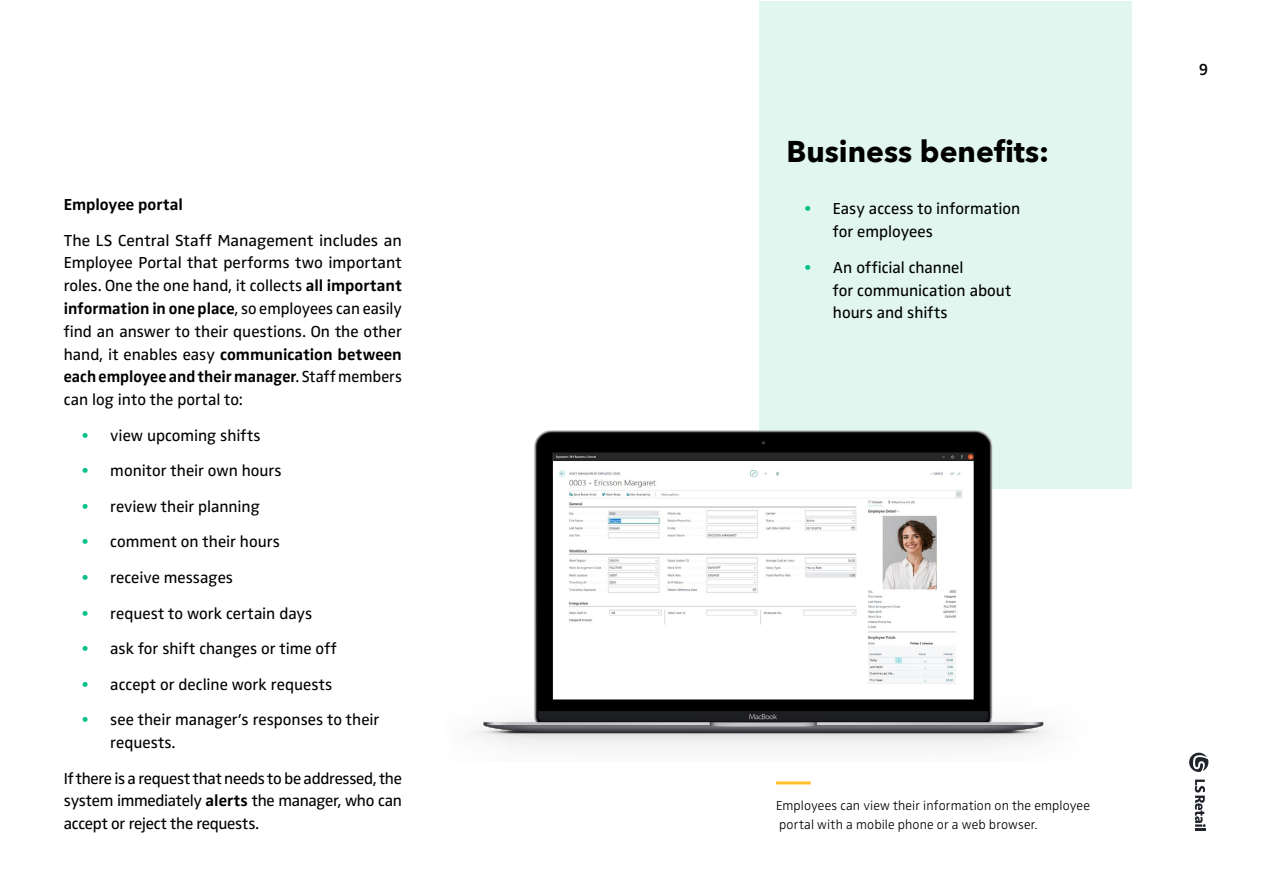
<style>
.page{position:relative;width:1263px;height:893px;background:#fff}
.page>*{position:absolute;margin:0;border:0;box-sizing:border-box;transform-origin:0 0}
.t1{font:700 30px "Avenir Next";color:#000}
.t2{font:16.5px/22.8px "Zwo Pro";color:#000}
.t3{font:700 16.5px "Zwo Pro";color:#000}
.t4{font:600 16.5px "Zwo Pro";color:#000}
.t5{font:300 13.5px/19.2px "Zwo Pro";letter-spacing:.01em;color:#000}
.s1{font-weight:700}
.s2{color:#00c08a}
</style>
<div class="page">
<svg style="left:1189px;top:753px;width:19px;height:19px"></svg>
<svg style="left:1195px;top:780px;width:11px;height:51px"></svg>
<div style="left:759px;top:1px;width:372px;height:488px;background:#e0f6ee"></div>
<hr style="left:776px;top:781px;width:35px;height:3px;background:#ffc029">
<img style="left:473px;top:430px;width:577px;height:317px">
<p class="t3" style="left:64px;top:192px;width:121px">Employee portal</p>
<p class="t2" style="left:64px;top:227px;width:340px;text-align:justify">The LS Central Staff Management includes an Employee Portal that performs two important roles. One the one hand, it collects <span class="s1">all important information in one place</span>, so employees can easily find an answer to their questions. On the other hand, it enables easy <span class="s1">communication between each employee and their manager</span>. Staff members can log into the portal to:</p>
<p class="t2" style="left:82px;top:423px;width:180px"><span class="s2">•</span> view upcoming shifts</p>
<p class="t2" style="left:82px;top:458px;width:202px"><span class="s2">•</span> monitor their own hours</p>
<p class="t2" style="left:82px;top:494px;width:179px"><span class="s2">•</span> review their planning</p>
<p class="t2" style="left:82px;top:529px;width:200px"><span class="s2">•</span> comment on their hours</p>
<p class="t2" style="left:82px;top:565px;width:153px"><span class="s2">•</span> receive messages</p>
<p class="t2" style="left:82px;top:600px;width:232px"><span class="s2">•</span> request to work certain days</p>
<p class="t2" style="left:82px;top:636px;width:256px"><span class="s2">•</span> ask for shift changes or time off</p>
<p class="t2" style="left:82px;top:672px;width:252px"><span class="s2">•</span> accept or decline work requests</p>
<p class="t2" style="left:110px;top:707px;width:271px;text-indent:-28px"><span class="s2">•</span> see their manager’s responses to their requests.</p>
<p class="t2" style="left:64px;top:765px;width:340px;text-align:justify">If there is a request that needs to be addressed, the system immediately <span class="s1">alerts</span> the manager, who can accept or reject the requests.</p>
<h1 class="t1" style="left:786px;top:125px;width:264px">Business benefits:</h1>
<p class="t2" style="left:833px;top:196px;width:189px;text-indent:-28px"><span class="s2">•</span> Easy access to information for employees</p>
<p class="t2" style="left:833px;top:255px;width:180px;text-indent:-28px"><span class="s2">•</span> An official channel<br>for communication about hours and shifts</p>
<p class="t4" style="left:1199px;top:57px;width:11px">9</p>
<p class="t5" style="left:776px;top:795px;width:315px">Employees can view their information on the employee portal with a mobile phone or a web browser.</p>
</div>
